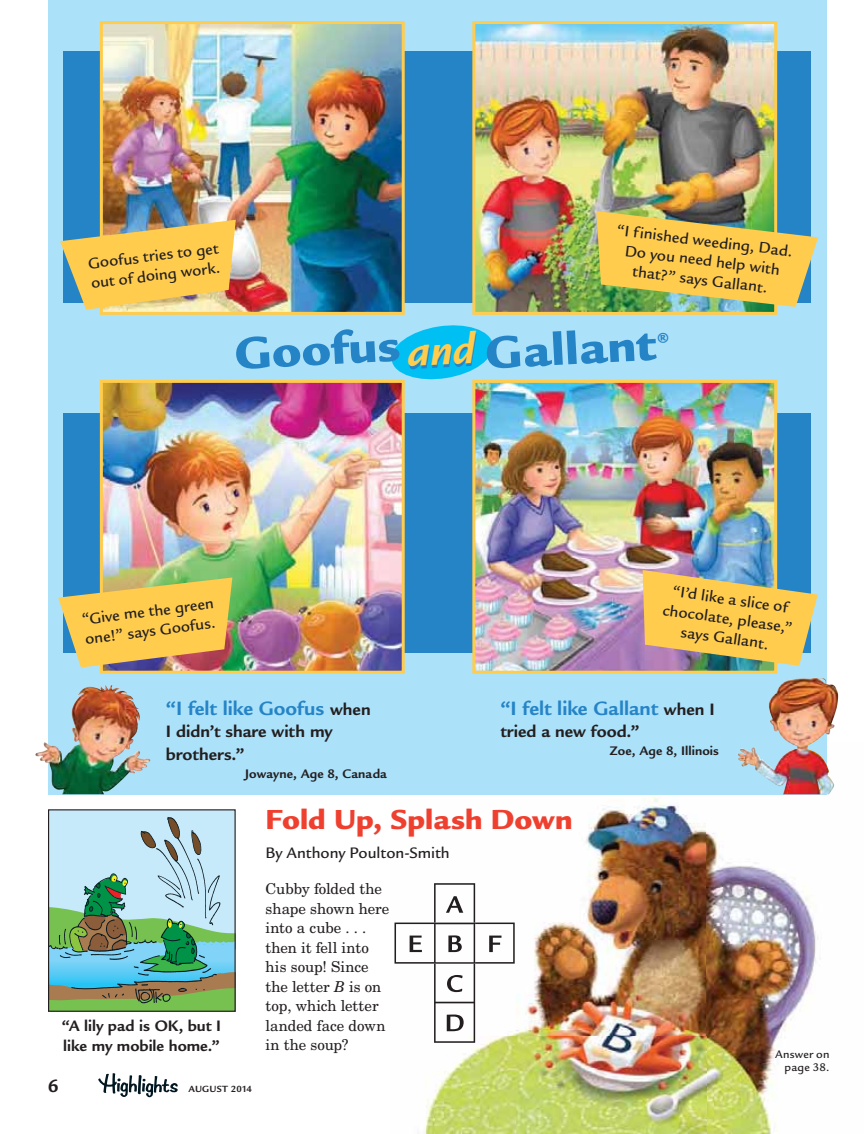
<style>
.page{position:relative;width:864px;height:1134px;background:#fff}
.page>*{position:absolute;margin:0;border:0;box-sizing:border-box;transform-origin:0 0}
.t1{font:900 49.5px "Legacy Sans ITCHFC";color:#2584c6}
.t2{font:900 30px "Legacy Sans ITCHFC";color:#ef402f}
.t3{font:700 21px "Legacy Sans ITCHFC";color:#2584c6}
.t4{font:700 19.5px "Legacy Sans ITCHFC";color:#231f20}
.t5{font:700 18px/22.5px "Legacy Sans ITCHFC";color:#231f20}
.t6{font:500 16.5px/19.5px "Legacy Sans ITCHFC";color:#231f20}
.t7{font:700 16.5px/19.5px "Legacy Sans ITCHFC";color:#231f20}
.t8{font:15px/19.5px "New Century Schlbk LT Std";color:#231f20}
.t9{font:700 13.5px "Legacy Sans ITCHFC";letter-spacing:.005em;color:#231f20}
.t10{font:500 12px/13.5px "Legacy Sans ITCHFC";letter-spacing:.015em;color:#231f20;text-align:right}
.t11{font:700 9.75px "Legacy Sans ITCHFC";letter-spacing:.015em;color:#231f20}
.s1{font-weight:700;font-style:italic;font-size:46.5px;color:#ffcc4e}
.s2{font-size:18px;color:#231f20}
.s3{font-style:italic}
</style>
<div class="page">
<img style="left:391px;top:794px;width:438px;height:340px">
<div style="left:48px;top:0;width:778px;height:794px;background:#ace1fa"></div>
<div style="left:63px;top:413px;width:748px;height:240px;background:#2584c6"></div>
<img style="left:476px;top:384px;width:297px;height:286px">
<div style="left:472px;top:380px;width:305px;height:294px;border:3px solid #ffcc4e"></div>
<div style="left:63px;top:51px;width:748px;height:252px;background:#2584c6"></div>
<img style="left:104px;top:25px;width:297px;height:286px">
<div style="left:100px;top:21px;width:305px;height:294px;border:3px solid #ffcc4e"></div>
<img style="left:104px;top:384px;width:297px;height:286px">
<div style="left:100px;top:380px;width:305px;height:294px;border:3px solid #ffcc4e"></div>
<img style="left:476px;top:25px;width:297px;height:286px">
<div style="left:472px;top:21px;width:305px;height:294px;border:3px solid #ffcc4e"></div>
<img style="left:35px;top:685px;width:115px;height:109px">
<img style="left:738px;top:677px;width:100px;height:117px">
<img style="left:596px;top:211px;width:222px;height:96px">
<svg style="left:643px;top:570px;width:175px;height:96px;background:#d7bd6b"></svg>
<img style="left:60px;top:220px;width:176px;height:90px">
<svg style="left:58px;top:578px;width:174px;height:90px;background:#debb62"></svg>
<svg style="left:389px;top:325px;width:106px;height:57px"></svg>
<img style="left:394px;top:883px;width:121px;height:160px">
<img style="left:434px;top:923px;width:41px;height:41px">
<div style="left:49px;top:810px;width:186px;height:158px;background:#c7eafb"></div>
<svg style="left:50px;top:817px;width:184px;height:193px"></svg>
<div style="left:48px;top:809px;width:188px;height:203px;border:1px solid #231f20"></div>
<svg style="left:98px;top:1073px;width:80px;height:24px"></svg>
<p class="t6" style="left:87px;top:256px;width:133px;rotate:-7deg">Goofus tries to get out of doing work.</p>
<p class="t6" style="left:618px;top:222px;width:178px;text-align:center;rotate:7deg">“I finished weeding, Dad.<br>Do you need help with that?” says Gallant.</p>
<h1 class="t1" style="left:234px;top:347px;width:423px;rotate:-3deg"><sup>Goofus</sup> <span class="s1">and</span> Gallant</h1>
<p class="t6" style="left:81px;top:611px;width:134px;rotate:-7deg">“Give me the green one!” says Goofus.</p>
<p class="t6" style="left:667px;top:582px;width:132px;text-align:center;rotate:8deg">“I’d like a slice of chocolate, please,” says Gallant.</p>
<p class="t3" style="left:166px;top:700px;width:206px">“I felt like Goofus <span class="s2">when</span></p>
<p class="t5" style="left:166px;top:722px;width:168px">I didn’t share with my brothers.”</p>
<p class="t9" style="left:245px;top:768px;width:143px">Jowayne, Age 8, Canada</p>
<p class="t3" style="left:500px;top:700px;width:216px">“I felt like Gallant <span class="s2">when I</span></p>
<p class="t5" style="left:500px;top:722px;width:140px">tried a new food.”</p>
<p class="t9" style="left:610px;top:746px;width:111px">Zoe, Age 8, Illinois</p>
<h2 class="t2" style="left:266px;top:807px;width:309px">Fold Up, Splash Down</h2>
<p class="t7" style="left:62px;top:1018px;width:161px">“A lily pad is OK, but I like my mobile home.”</p>
<p class="t4" style="left:48px;top:1078px;width:12px">6</p>
<p class="t11" style="left:188px;top:1085px;width:65px">AUGUST 2014</p>
<p class="t6" style="left:266px;top:844px;width:186px">By Anthony Poulton-Smith</p>
<p class="t8" style="left:266px;top:881px;width:125px">Cubby folded the shape shown here into a cube . . . then it fell into his soup! Since the letter <span class="s3">B</span> is on top, which letter landed face down in the soup?</p>
<p class="t10" style="left:775px;top:1049px;width:56px">Answer on page 38.</p>
</div>
